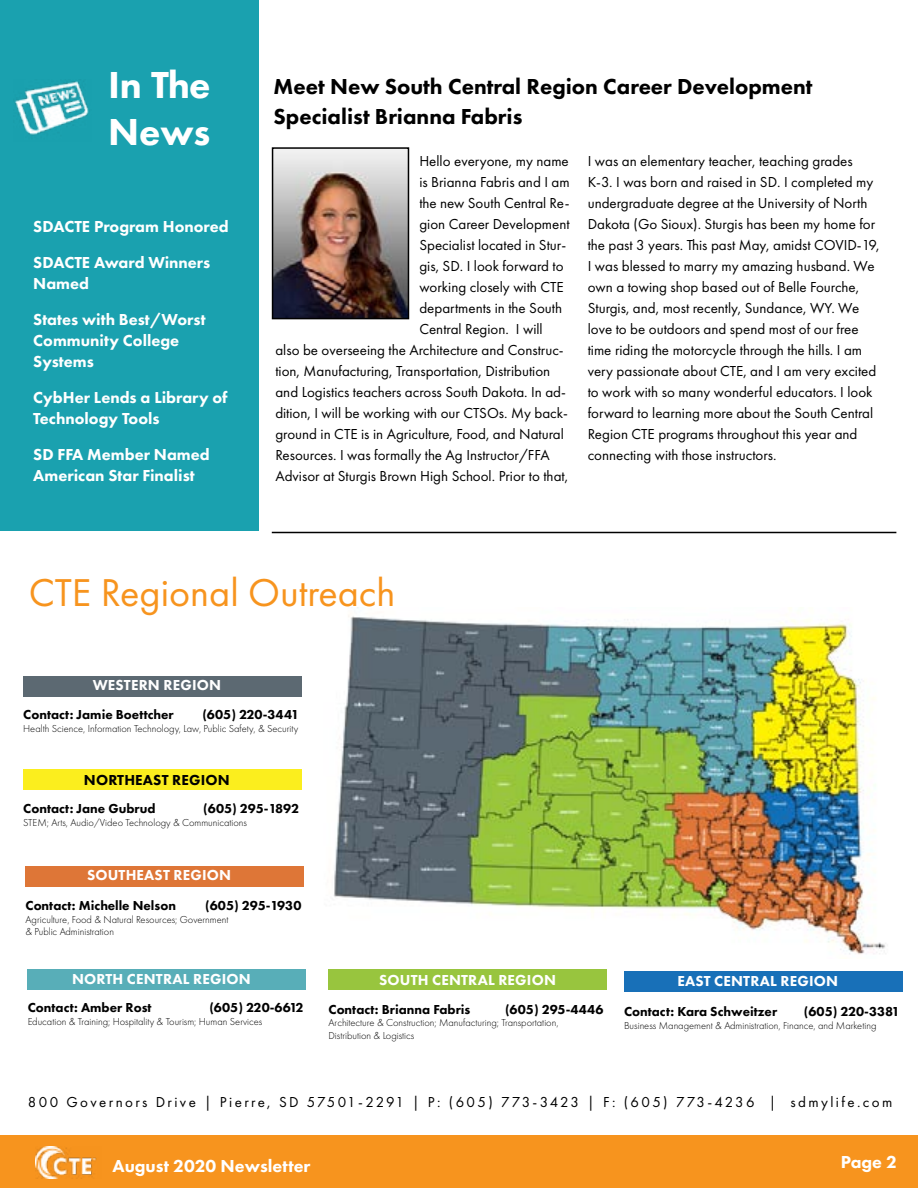
<style>
.page{position:relative;width:918px;height:1188px;background:#fff}
.page>*{position:absolute;margin:0;border:0;box-sizing:border-box;transform-origin:0 0}
.t1{font:40.35px "Futura PT";color:#f7941e}
.t2{font:800 39px/46.8px "Futura PT";color:#fff}
.t3{font:800 22.5px/30px "Futura PT";color:#000}
.t4{font:800 18px "Futura PT";color:#fff}
.t5{font:800 16.5px/21px "Futura PT";color:#fff}
.t6{font:15px/21px "Futura PT";color:#000}
.t7{font:15px "Futura PT";letter-spacing:.16em;color:#000}
.t8{font:800 15px "Futura PT";letter-spacing:.01em;color:#fff}
.t9{font:800 15px "Futura PT";letter-spacing:.01em;color:#000}
.t10{font:800 13.5px "Futura PT";color:#000}
.t11{font:300 10.5px/12.6px "Futura PT";color:#000}
</style>
<div class="page">
<div style="left:0;top:1136px;width:918px;height:52px;background:#f7941e"></div>
<img style="left:36px;top:1146px;width:61px;height:32px">
<div style="left:0;top:0;width:259px;height:531px;background:#1aa1af"></div>
<img style="left:15px;top:81px;width:74px;height:54px">
<img style="left:275px;top:150px;width:131px;height:166px">
<div style="left:272px;top:147px;width:137px;height:172px;border:2px solid #000"></div>
<hr style="left:272px;top:532px;width:624px;height:1px;background:#000">
<img style="left:300px;top:607px;width:586px;height:348px">
<div style="left:23px;top:676px;width:278px;height:21px;background:#5c6972"></div>
<div style="left:28px;top:969px;width:278px;height:21px;background:#58aeb8"></div>
<div style="left:23px;top:769px;width:278px;height:21px;background:#fbee1e"></div>
<div style="left:328px;top:969px;width:279px;height:21px;background:#98c53e"></div>
<div style="left:26px;top:866px;width:278px;height:20px;background:#de7637"></div>
<div style="left:624px;top:971px;width:278px;height:21px;background:#1870b8"></div>
<h2 class="t2" style="left:108px;top:61px;width:104px">In The<br>News</h2>
<h3 class="t3" style="left:274px;top:71px;width:541px">Meet New South Central Region Career Development<br>Specialist Brianna Fabris</h3>
<p class="t6" style="left:419px;top:150px;width:151px">Hello everyone, my name</p>
<p class="t6" style="left:419px;top:171px;width:152px">is Brianna Fabris and I am</p>
<p class="t6" style="left:419px;top:192px;width:152px">the new South Central Re-</p>
<p class="t6" style="left:419px;top:213px;width:152px">gion Career Development</p>
<p class="t6" style="left:419px;top:234px;width:148px">Specialist located in Stur-</p>
<p class="t6" style="left:419px;top:255px;width:146px">gis, SD. I look forward to</p>
<p class="t6" style="left:419px;top:276px;width:146px">working closely with CTE</p>
<p class="t6" style="left:419px;top:297px;width:144px">departments in the South</p>
<p class="t6" style="left:419px;top:318px;width:125px">Central Region. I will</p>
<p class="t6" style="left:275px;top:339px;width:290px">also be overseeing the Architecture and Construc-</p>
<p class="t6" style="left:275px;top:360px;width:276px">tion, Manufacturing, Transportation, Distribution</p>
<p class="t6" style="left:275px;top:381px;width:292px">and Logistics teachers across South Dakota. In ad-</p>
<p class="t6" style="left:275px;top:402px;width:294px">dition, I will be working with our CTSOs. My back-</p>
<p class="t6" style="left:275px;top:423px;width:290px">ground in CTE is in Agriculture, Food, and Natural</p>
<p class="t6" style="left:275px;top:444px;width:276px">Resources. I was formally the Ag Instructor/FFA</p>
<p class="t6" style="left:275px;top:465px;width:294px">Advisor at Sturgis Brown High School. Prior to that,</p>
<p class="t6" style="left:588px;top:150px;width:294px">I was an elementary teacher, teaching grades K-3. I was born and raised in SD. I completed my undergraduate degree at the University of North Dakota (Go Sioux). Sturgis has been my home for the past 3 years. This past May, amidst COVID-19, I was blessed to marry my amazing husband. We own a towing shop based out of Belle Fourche, Sturgis, and, most recently, Sundance, WY. We love to be outdoors and spend most of our free time riding the motorcycle through the hills. I am very passionate about CTE, and I am very excited to work with so many wonderful educators. I look forward to learning more about the South Central Region CTE programs throughout this year and connecting with those instructors.</p>
<p class="t5" style="left:33px;top:208px;width:197px;line-height:36px">SDACTE Program Honored<br>SDACTE Award Winners</p>
<p class="t5" style="left:33px;top:265px;width:174px;line-height:36px">Named<br>States with Best/Worst</p>
<p class="t5" style="left:33px;top:329px;width:147px">Community College<br>Systems</p>
<p class="t5" style="left:33px;top:386px;width:196px">CybHer Lends a Library of<br>Technology Tools</p>
<p class="t5" style="left:33px;top:444px;width:178px">SD FFA Member Named<br>American Star Finalist</p>
<h1 class="t1" style="left:29px;top:568px;width:368px">CTE Regional Outreach</h1>
<p class="t8" style="left:93px;top:676px;width:130px">WESTERN REGION</p>
<p class="t10" style="left:23px;top:706px;width:152px">Contact: Jamie Boettcher</p>
<p class="t10" style="left:202px;top:706px;width:98px">(605) 220-3441</p>
<p class="t11" style="left:23px;top:722px;width:276px">Health Science, Information Technology, Law, Public Safety, &amp; Security</p>
<p class="t9" style="left:84px;top:770px;width:147px">NORTHEAST REGION</p>
<p class="t10" style="left:23px;top:800px;width:134px">Contact: Jane Gubrud</p>
<p class="t10" style="left:203px;top:800px;width:98px">(605) 295-1892</p>
<p class="t11" style="left:23px;top:816px;width:225px">STEM; Arts, Audio/Video Technology &amp; Communications</p>
<p class="t8" style="left:87px;top:866px;width:146px">SOUTHEAST REGION</p>
<p class="t10" style="left:26px;top:897px;width:152px">Contact: Michelle Nelson</p>
<p class="t10" style="left:205px;top:897px;width:98px">(605) 295-1930</p>
<p class="t11" style="left:26px;top:913px;width:205px">Agriculture, Food &amp; Natural Resources; Government &amp; Public Administration</p>
<p class="t8" style="left:72px;top:969px;width:180px">NORTH CENTRAL REGION</p>
<p class="t10" style="left:28px;top:999px;width:125px">Contact: Amber Rost</p>
<p class="t10" style="left:209px;top:999px;width:96px">(605) 220-6612</p>
<p class="t11" style="left:28px;top:1015px;width:236px">Education &amp; Training; Hospitality &amp; Tourism; Human Services</p>
<p class="t8" style="left:379px;top:971px;width:178px">SOUTH CENTRAL REGION</p>
<p class="t10" style="left:328px;top:1001px;width:143px">Contact: Brianna Fabris</p>
<p class="t10" style="left:505px;top:1001px;width:100px">(605) 295-4446</p>
<p class="t11" style="left:328px;top:1017px;width:232px">Architecture &amp; Construction; Manufacturing; Transportation,<br>Distribution &amp; Logistics</p>
<p class="t8" style="left:677px;top:971px;width:162px">EAST CENTRAL REGION</p>
<p class="t10" style="left:624px;top:1003px;width:155px">Contact: Kara Schweitzer</p>
<p class="t10" style="left:804px;top:1003px;width:98px">(605) 220-3381</p>
<p class="t11" style="left:624px;top:1019px;width:254px">Business Management &amp; Administration, Finance, and Marketing</p>
<p class="t7" style="left:28px;top:1093px;width:866px">800 Governors Drive | Pierre, SD 57501-2291 | P: (605) 773-3423 | F: (605) 773-4236 | sdmylife.com</p>
<p class="t4" style="left:112px;top:1154px;width:200px">August 2020 Newsletter</p>
<p class="t4" style="left:841px;top:1151px;width:58px">Page 2</p>
</div>
